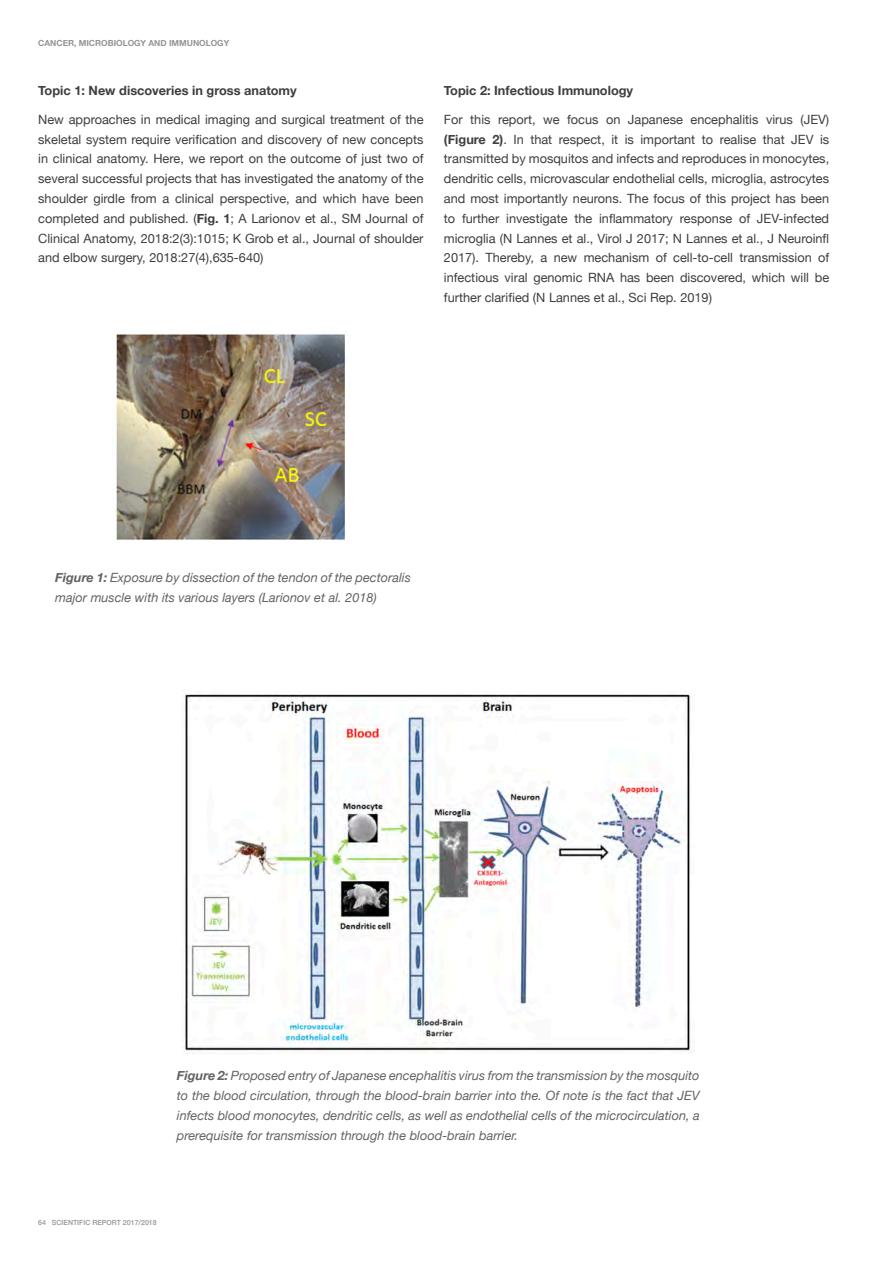
<style>
.page{position:relative;width:893px;height:1263px;background:#fff}
.page>*{position:absolute;margin:0;border:0;box-sizing:border-box;transform-origin:0 0}
.t1{font:12.75px/19.8px "Helvetica Neue";color:#3e3e3f;text-align:justify}
.t2{font:italic 12.75px/19.8px "Helvetica Neue";color:#636366}
.t3{font:700 12.75px "Helvetica Neue";color:#3e3e3f}
.t4{font:700 8.4px "Helvetica Neue";color:#939598}
.t5{font:500 7.05px "Helvetica Neue";color:#939598}
.s1{font-weight:700}
</style>
<div class="page">
<img style="left:115px;top:333px;width:231px;height:207px">
<img style="left:182px;top:694px;width:513px;height:359px">
<p class="t4" style="left:38px;top:37px;width:193px">CANCER, MICROBIOLOGY AND IMMUNOLOGY</p>
<p class="t3" style="left:38px;top:81px;width:260px">Topic 1: New discoveries in gross anatomy</p>
<p class="t1" style="left:38px;top:110px;width:387px">New approaches in medical imaging and surgical treatment of the skeletal system require verification and discovery of new concepts in clinical anatomy. Here, we report on the outcome of just two of several successful projects that has investigated the anatomy of the shoulder girdle from a clinical perspective, and which have been completed and published. (<span class="s1">Fig. 1</span>; A Larionov et al., SM Journal of Clinical Anatomy, 2018:2(3):1015; K Grob et al., Journal of shoulder and elbow surgery, 2018:27(4),635-640)</p>
<p class="t3" style="left:444px;top:81px;width:191px">Topic 2: Infectious Immunology</p>
<p class="t1" style="left:444px;top:110px;width:387px">For this report, we focus on Japanese encephalitis virus (JEV) <span class="s1">(Figure 2)</span>. In that respect, it is important to realise that JEV is transmitted by mosquitos and infects and reproduces in monocytes, dendritic cells, microvascular endothelial cells, microglia, astrocytes and most importantly neurons. The focus of this project has been to further investigate the inflammatory response of JEV-infected microglia (N Lannes et al., Virol J 2017; N Lannes et al., J Neuroinfl 2017). Thereby, a new mechanism of cell-to-cell transmission of infectious viral genomic RNA has been discovered, which will be further clarified (N Lannes et al., Sci Rep. 2019)</p>
<p class="t2" style="left:55px;top:568px;width:357px"><span class="s1">Figure 1:</span> Exposure by dissection of the tendon of the pectoralis major muscle with its various layers (Larionov et al. 2018)</p>
<p class="t2" style="left:177px;top:1066px;width:524px;text-align:justify"><span class="s1">Figure 2:</span> Proposed entry of Japanese encephalitis virus from the transmission by the mosquito to the blood circulation, through the blood-brain barrier into the. Of note is the fact that JEV infects blood monocytes, dendritic cells, as well as endothelial cells of the microcirculation, a prerequisite for transmission through the blood-brain barrier.</p>
<p class="t5" style="left:38px;top:1216px;width:120px">64 SCIENTIFIC REPORT 2017/2018</p>
</div>
